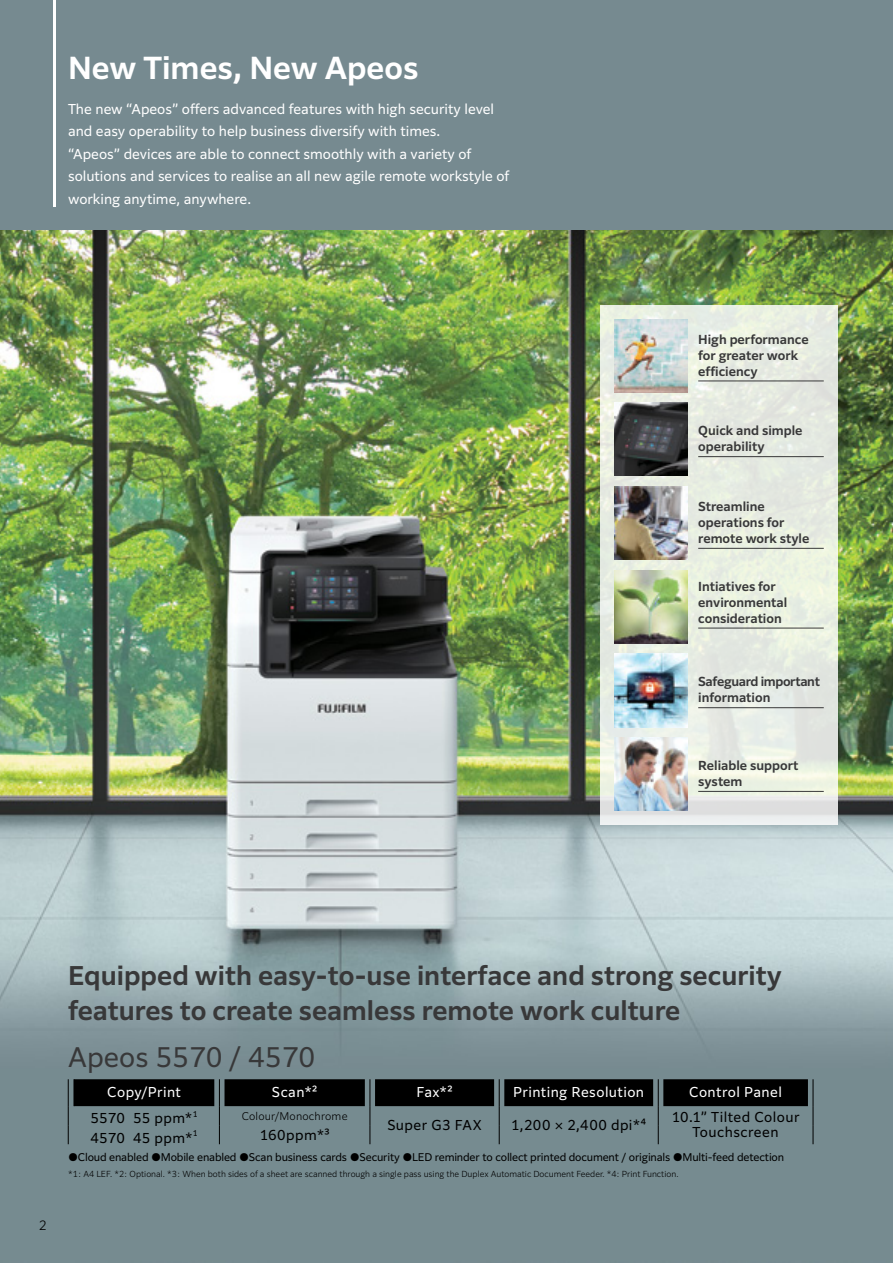
<style>
.page{position:relative;width:893px;height:1263px;background:#fff}
.page>*{position:absolute;margin:0;border:0;box-sizing:border-box;transform-origin:0 0}
.t1{font:600 30px "Clarimo UDPE";color:#fff}
.t2{font:26.7px "Clarimo UDPE";color:#383839}
.t3{font:600 25.5px/34.5px "Clarimo UDPE";color:#383839}
.t4{font:13.5px/22.5px "Clarimo UDPE";color:#fff}
.t5{font:13.5px/15px "Clarimo UDPE";letter-spacing:.03em;color:#000;text-align:center}
.t6{font:13.5px "Clarimo UDPE";letter-spacing:.03em;color:#fff}
.t7{font:300 12.75px "Clarimo UDPE";color:#000}
.t8{font:600 12.3px/16px "Clarimo UDPE";color:#383839}
.t9{font:600 12.3px/16px "Clarimo UDPE";letter-spacing:-.02em;color:#383839}
.t10{font:10.5px "Clarimo UDPE";letter-spacing:-.015em;color:#000}
.t11{font:300 10.5px "Clarimo UDPE";letter-spacing:.015em;color:#000}
.t12{font:300 8.25px "Clarimo UDPE";color:#000}
.t13{font:7.8px "Clarimo UDPE";color:#000}
</style>
<div class="page">
<img style="left:0;top:230px;width:893px;height:1033px">
<div style="left:0;top:0;width:893px;height:230px;background:#768a90"></div>
<svg style="left:601px;top:305px;width:237px;height:520px;background:#e7ebe2"></svg>
<hr style="left:698px;top:456px;width:126px;height:1px;background:#383839">
<hr style="left:698px;top:381px;width:126px;height:1px;background:#383839">
<hr style="left:698px;top:548px;width:126px;height:1px;background:#383839">
<hr style="left:698px;top:707px;width:126px;height:1px;background:#383839">
<hr style="left:698px;top:628px;width:126px;height:1px;background:#383839">
<hr style="left:698px;top:791px;width:126px;height:1px;background:#383839">
<img style="left:614px;top:403px;width:74px;height:73px">
<img style="left:614px;top:486px;width:74px;height:74px">
<svg style="left:68px;top:1079px;width:746px;height:65px;background:#475457"></svg>
<img style="left:614px;top:319px;width:74px;height:73px">
<img style="left:614px;top:570px;width:74px;height:73px">
<img style="left:614px;top:654px;width:74px;height:73px">
<img style="left:614px;top:737px;width:74px;height:74px">
<hr style="left:53px;top:0;width:2px;height:207px;background:#fff">
<h1 class="t1" style="left:68px;top:43px;width:352px">New Times, New Apeos</h1>
<p class="t4" style="left:68px;top:97px;width:443px">The new “Apeos” offers advanced features with high security level and easy operability to help business diversify with times.<br>“Apeos” devices are able to connect smoothly with a variety of solutions and services to realise an all new agile remote workstyle of working anytime, anywhere.</p>
<p class="t8" style="left:698px;top:330px;width:112px">High performance for greater work efficiency</p>
<p class="t8" style="left:698px;top:422px;width:106px">Quick and simple operability</p>
<p class="t8" style="left:698px;top:498px;width:113px">Streamline operations for remote work style</p>
<p class="t8" style="left:698px;top:577px;width:91px">Intiatives for environmental consideration</p>
<p class="t9" style="left:698px;top:673px;width:123px">Safeguard important information</p>
<p class="t8" style="left:698px;top:757px;width:102px">Reliable support system</p>
<p class="t7" style="left:39px;top:1215px;width:10px">2</p>
<h3 class="t3" style="left:68px;top:957px;width:715px">Equipped with easy-to-use interface and strong security features to create seamless remote work culture</h3>
<h2 class="t2" style="left:68px;top:1036px;width:249px">Apeos 5570 / 4570</h2>
<p class="t6" style="left:107px;top:1081px;width:75px">Copy/Print</p>
<p class="t4" style="left:272px;top:1080px;width:47px">Scan*²</p>
<p class="t4" style="left:417px;top:1080px;width:37px">Fax*²</p>
<p class="t6" style="left:513px;top:1081px;width:132px">Printing Resolution</p>
<p class="t6" style="left:689px;top:1081px;width:94px">Control Panel</p>
<p class="t5" style="left:91px;top:1110px;width:103px">5570 55 ppm*</p>
<p class="t13" style="left:193px;top:1108px;width:6px">1</p>
<p class="t11" style="left:242px;top:1107px;width:107px">Colour/Monochrome</p>
<p class="t5" style="left:260px;top:1126px;width:71px">160ppm*³</p>
<p class="t5" style="left:387px;top:1116px;width:96px">Super G3 FAX</p>
<p class="t5" style="left:511px;top:1116px;width:137px">1,200 × 2,400 dpi*⁴</p>
<p class="t5" style="left:672px;top:1108px;width:129px">10.1” Tilted Colour<br>Touchscreen</p>
<p class="t5" style="left:91px;top:1129px;width:104px">4570 45 ppm*</p>
<p class="t13" style="left:193px;top:1127px;width:6px">1</p>
<p class="t10" style="left:68px;top:1149px;width:717px">●Cloud enabled ●Mobile enabled ●Scan business cards ●Security ●LED reminder to collect printed document / originals ●Multi-feed detection</p>
<p class="t12" style="left:68px;top:1167px;width:612px">*1: A4 LEF. *2: Optional. *3: When both sides of a sheet are scanned through a single pass using the Duplex Automatic Document Feeder. *4: Print Function.</p>
</div>
